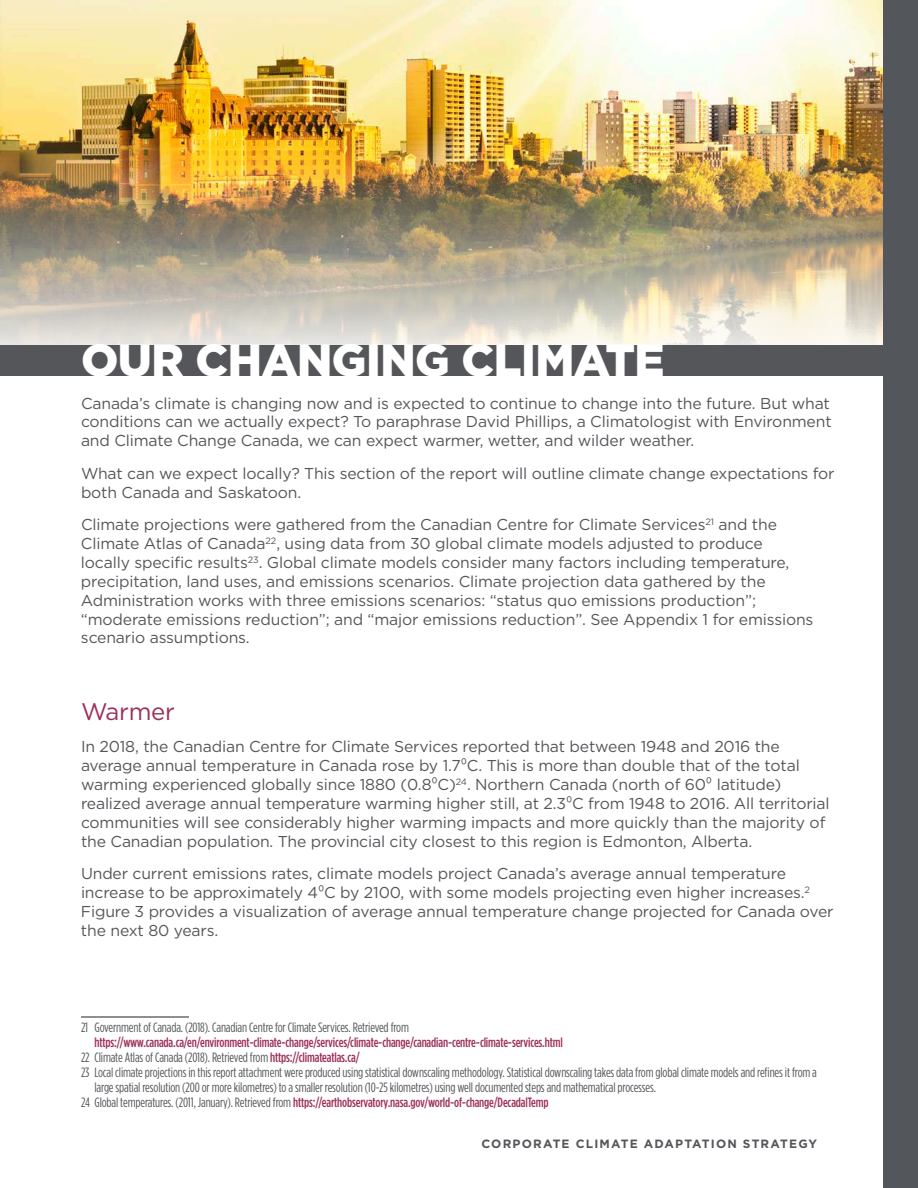
<style>
.page{position:relative;width:918px;height:1188px;background:#fff}
.page>*{position:absolute;margin:0;border:0;box-sizing:border-box;transform-origin:0 0}
.t1{font:900 45px "Gotham";letter-spacing:-.01em;color:#fff}
.t2{font:24px "Gotham";letter-spacing:-.01em;color:#9e3059}
.t3{font:15.75px/18.9px "Gotham";letter-spacing:-.01em;color:#54565a}
.t4{font:13.5px "Gotham Condensed";letter-spacing:-.01em;color:#54565a}
.t5{font:500 13.5px "Gotham Condensed";letter-spacing:-.01em;color:#9e3059}
.t6{font:700 12px "Gotham";letter-spacing:.1em;color:#54565a}
.s1{font-weight:500;color:#9e3059}
.s2{font-weight:400;color:#54565a}
</style>
<div class="page">
<img style="left:0;top:0;width:883px;height:345px">
<div style="left:0;top:345px;width:918px;height:30px;background:#54565a"></div>
<hr style="left:81px;top:1017px;width:108px;height:1px;background:#231f20">
<div style="left:883px;top:0;width:35px;height:1188px;background:#53565a"></div>
<p class="t1" style="left:81px;top:329px;width:585px">OUR CHANGING CLIMATE</p>
<p class="t3" style="left:81px;top:393px;width:752px;text-align:justify">Canada’s climate is changing now and is expected to continue to change into the future . But what conditions can we actually expect? To paraphrase David Phillips, a Climatologist with Environment and Climate Change Canada, we can expect warmer, wetter, and wilder weather .</p>
<p class="t3" style="left:81px;top:463px;width:755px">What can we expect locally? This section of the report will outline climate change expectations for both Canada and Saskatoon .</p>
<p class="t3" style="left:81px;top:515px;width:734px">Climate projections were gathered from the Canadian Centre for Climate Services<sup>21</sup> and the Climate Atlas of Canada<sup>22</sup>, using data from 30 global climate models adjusted to produce locally specific results<sup>23</sup> . Global climate models consider many factors including temperature, precipitation, land uses, and emissions scenarios . Climate projection data gathered by the Administration works with three emissions scenarios: “status quo emissions production”; “moderate emissions reduction”; and “major emissions reduction” . See Appendix 1 for emissions scenario assumptions .</p>
<p class="t2" style="left:81px;top:696px;width:95px">Warmer</p>
<p class="t3" style="left:81px;top:737px;width:750px">In 2018, the Canadian Centre for Climate Services reported that between 1948 and 2016 the average annual temperature in Canada rose by 1 .7⁰C . This is more than double that of the total warming experienced globally since 1880 (0 .8⁰C)<sup>24</sup> . Northern Canada (north of 60⁰ latitude) realized average annual temperature warming higher still, at 2 .3⁰C from 1948 to 2016 . All territorial communities will see considerably higher warming impacts and more quickly than the majority of the Canadian population . The provincial city closest to this region is Edmonton, Alberta .</p>
<p class="t3" style="left:81px;top:864px;width:754px">Under current emissions rates, climate models project Canada’s average annual temperature increase to be approximately 4⁰C by 2100, with some models projecting even higher increases .<sup>2<br></sup>Figure 3 provides a visualization of average annual temperature change projected for Canada over the next 80 years .</p>
<p class="t4" style="left:81px;top:1020px;width:330px">21 Government of Canada. (2018). Canadian Centre for Climate Services. Retrieved from</p>
<p class="t5" style="left:94px;top:1035px;width:470px">https://www.canada.ca/en/environment-climate-change/services/climate-change/canadian-centre-climate-services.html</p>
<p class="t4" style="left:81px;top:1050px;width:280px">22 Climate Atlas of Canada (2018). Retrieved from<span class="s1">https://climateatlas.ca/</span></p>
<p class="t4" style="left:81px;top:1065px;width:737px">23 Local climate projections in this report attachment were produced using statistical downscaling methodology. Statistical downscaling takes data from global climate models and refines it from a</p>
<p class="t4" style="left:94px;top:1080px;width:563px">large spatial resolution (200 or more kilometres) to a smaller resolution (10-25 kilometres) using well documented steps and mathematical processes.</p>
<p class="t5" style="left:81px;top:1095px;width:469px"><span class="s2">24 Global temperatures. (2011, January). Retrieved from</span> https://earthobservatory.nasa.gov/world-of-change/DecadalTemp</p>
<p class="t6" style="left:481px;top:1136px;width:337px">CORPORATE CLIMATE ADAPTATION STRATEGY</p>
</div>
